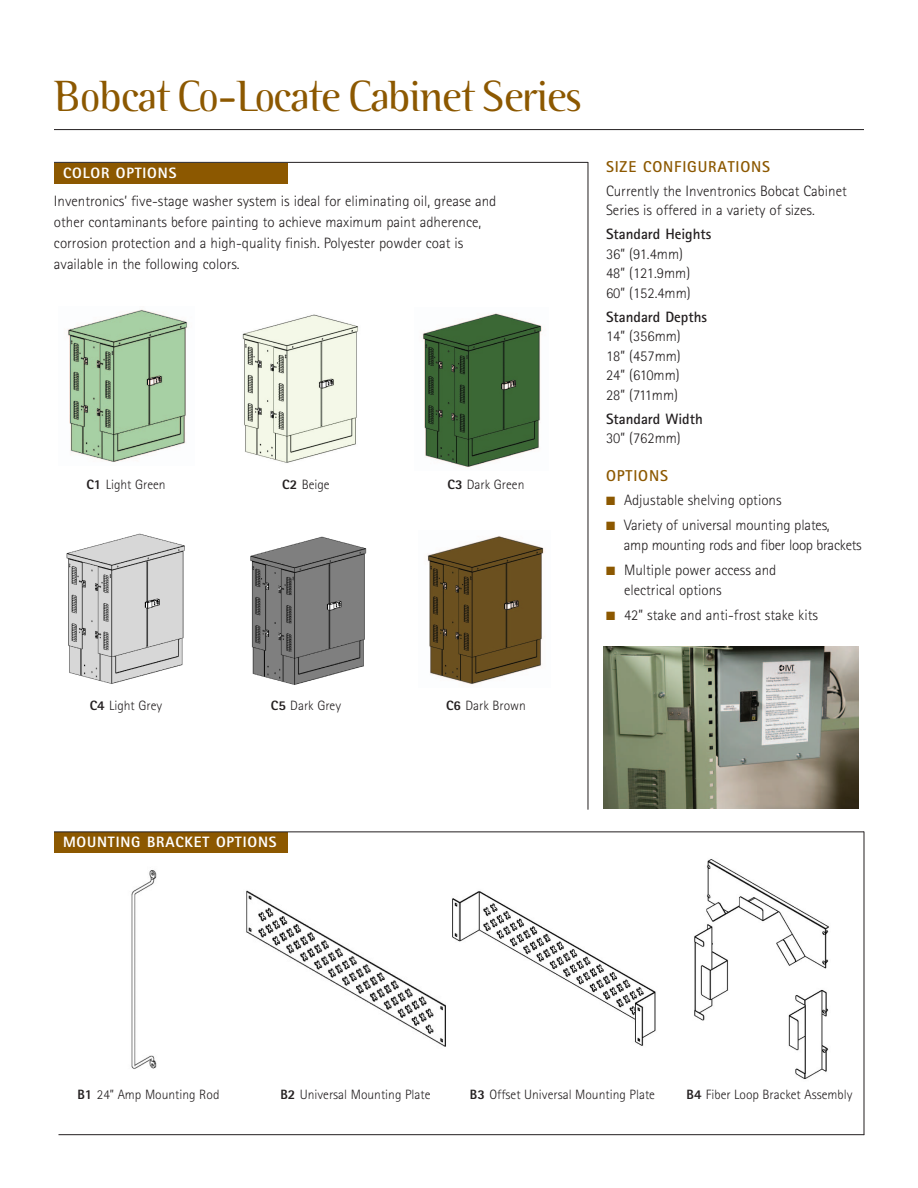
<style>
.page{position:relative;width:918px;height:1188px;background:#fff}
.page>*{position:absolute;margin:0;border:0;box-sizing:border-box;transform-origin:0 0}
.t1{font:300 43.5px "Binary ITC";letter-spacing:-.025em;color:#8c5800}
.t2{font:700 15.75px "Rotis Sans Serif";letter-spacing:.055em;color:#8c5800}
.t3{font:300 15px/19.5px "Rotis Sans Serif";color:#231f20}
.t4{font:300 15px/19.5px "Rotis Sans Serif";letter-spacing:-.02em;color:#231f20}
.t5{font:700 15px "Rotis Sans Serif";color:#231f20}
.t6{font:800 15px "Rotis Sans Serif";letter-spacing:.055em;color:#fff}
.t7{font:300 13.5px "Rotis Sans Serif";color:#231f20}
.s1{font-weight:800}
.s2{color:#8c5800}
</style>
<div class="page">
<hr style="left:54px;top:129px;width:810px;height:1px;background:#231f20">
<div style="left:54px;top:163px;width:234px;height:21px;background:#8c5800"></div>
<hr style="left:588px;top:162px;width:1px;height:648px;background:#231f20">
<hr style="left:54px;top:162px;width:534px;height:1px;background:#231f20">
<div style="left:54px;top:832px;width:234px;height:21px;background:#8c5800"></div>
<hr style="left:54px;top:831px;width:810px;height:1px;background:#231f20">
<img style="left:68px;top:309px;width:120px;height:153px">
<img style="left:242px;top:314px;width:116px;height:149px">
<img style="left:422px;top:313px;width:120px;height:154px">
<img style="left:66px;top:533px;width:119px;height:151px">
<img style="left:250px;top:536px;width:117px;height:149px">
<img style="left:427px;top:536px;width:117px;height:149px">
<img style="left:131px;top:870px;width:26px;height:199px">
<img style="left:246px;top:890px;width:200px;height:157px">
<img style="left:452px;top:891px;width:204px;height:155px">
<img style="left:694px;top:859px;width:135px;height:220px">
<hr style="left:864px;top:832px;width:1px;height:303px;background:#231f20">
<img style="left:603px;top:647px;width:256px;height:162px">
<hr style="left:58px;top:1134px;width:806px;height:1px;background:#231f20">
<h1 class="t1" style="left:54px;top:81px;width:529px">Bobcat Co-Locate Cabinet Series</h1>
<p class="t6" style="left:63px;top:167px;width:115px">COLOR OPTIONS</p>
<p class="t3" style="left:54px;top:192px;width:444px;line-height:21px">Inventronics’ five-stage washer system is ideal for eliminating oil, grease and other contaminants before painting to achieve maximum paint adherence, corrosion protection and a high-quality finish. Polyester powder coat is available in the following colors.</p>
<p class="t7" style="left:86px;top:480px;width:81px"><span class="s1">C1</span> Light Green</p>
<p class="t7" style="left:282px;top:480px;width:49px"><span class="s1">C2</span> Beige</p>
<p class="t7" style="left:448px;top:480px;width:78px"><span class="s1">C3</span> Dark Green</p>
<p class="t2" style="left:606px;top:161px;width:166px">SIZE CONFIGURATIONS</p>
<p class="t3" style="left:606px;top:183px;width:242px">Currently the Inventronics Bobcat Cabinet<br>Series is offered in a variety of sizes.</p>
<p class="t5" style="left:606px;top:229px;width:107px">Standard Heights</p>
<p class="t3" style="left:606px;top:246px;width:86px">36” (91.4mm)<br>48” (121.9mm)<br>60” (152.4mm)</p>
<p class="t5" style="left:606px;top:312px;width:102px">Standard Depths</p>
<p class="t3" style="left:606px;top:328px;width:76px;text-align:justify">14” (356mm)<br>18” (457mm)<br>24” (610mm)<br>28” (711mm)</p>
<p class="t5" style="left:606px;top:414px;width:98px">Standard Width</p>
<p class="t3" style="left:606px;top:430px;width:76px">30” (762mm)</p>
<p class="t2" style="left:606px;top:470px;width:63px">OPTIONS</p>
<p class="t3" style="left:606px;top:492px;width:177px"><span class="s2">■</span> Adjustable shelving options</p>
<p class="t4" style="left:624px;top:517px;width:239px;text-indent:-18px"><span class="s2">■</span> Variety of universal mounting plates,<br>amp mounting rods and fiber loop brackets</p>
<p class="t3" style="left:624px;top:562px;width:154px;text-indent:-18px"><span class="s2">■</span> Multiple power access and electrical options</p>
<p class="t3" style="left:606px;top:607px;width:213px"><span class="s2">■</span> 42” stake and anti-frost stake kits</p>
<p class="t7" style="left:90px;top:701px;width:74px"><span class="s1">C4</span> Light Grey</p>
<p class="t7" style="left:271px;top:701px;width:72px"><span class="s1">C5</span> Dark Grey</p>
<p class="t7" style="left:446px;top:701px;width:81px"><span class="s1">C6</span> Dark Brown</p>
<p class="t6" style="left:63px;top:837px;width:215px">MOUNTING BRACKET OPTIONS</p>
<p class="t7" style="left:77px;top:1089px;width:144px"><span class="s1">B1</span> 24” Amp Mounting Rod</p>
<p class="t7" style="left:280px;top:1089px;width:152px"><span class="s1">B2</span> Universal Mounting Plate</p>
<p class="t7" style="left:470px;top:1089px;width:187px"><span class="s1">B3</span> Offset Universal Mounting Plate</p>
<p class="t7" style="left:687px;top:1089px;width:167px"><span class="s1">B4</span> Fiber Loop Bracket Assembly</p>
</div>
